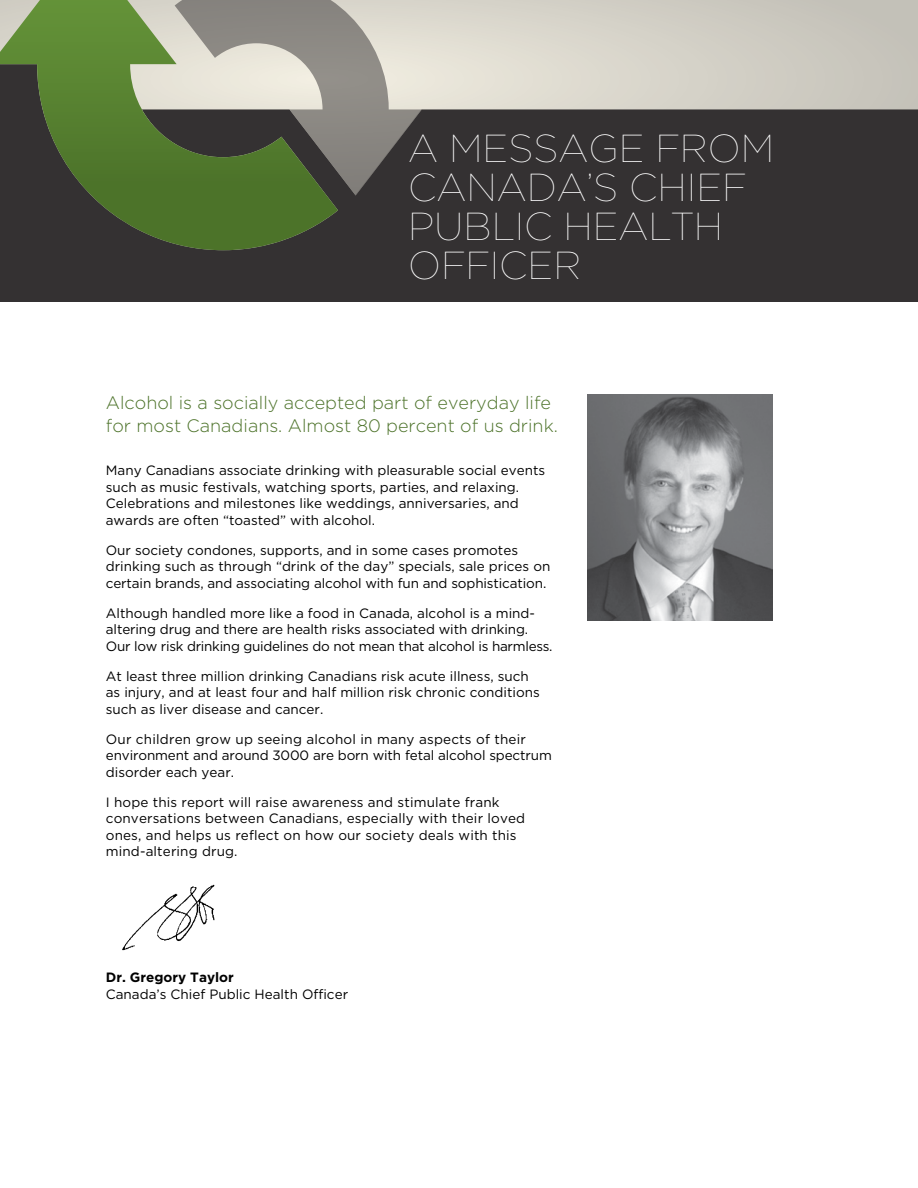
<style>
.page{position:relative;width:918px;height:1188px;background:#fff}
.page>*{position:absolute;margin:0;border:0;box-sizing:border-box;transform-origin:0 0}
.t1{font:100 39px/39px "Gotham HTF";color:#fff}
.t2{font:300 18px/22.5px "Gotham HTF";color:#4c7229}
.t3{font:13.5px/16.5px "Gotham HTF";color:#000}
.t4{font:700 13.5px "Gotham HTF";color:#000}
</style>
<div class="page">
<svg style="left:422px;top:0;width:496px;height:64px;background:#d2cfc5"></svg>
<svg style="left:0;top:64px;width:918px;height:237px;background:#4d4a49"></svg>
<svg style="left:190px;top:250px;width:88px;height:1px"></svg>
<svg style="left:338px;top:0;width:84px;height:195px;background:#98958f"></svg>
<svg style="left:0;top:0;width:338px;height:250px;background:#697954"></svg>
<img style="left:122px;top:884px;width:93px;height:67px">
<img style="left:588px;top:394px;width:185px;height:227px">
<h1 class="t1" style="left:408px;top:129px;width:368px">A MESSAGE FROM<br>CANADA’S CHIEF<br>PUBLIC HEALTH<br>OFFICER</h1>
<h2 class="t2" style="left:106px;top:392px;width:454px">Alcohol is a socially accepted part of everyday life for most Canadians. Almost 80 percent of us drink.</h2>
<p class="t3" style="left:106px;top:462px;width:441px">Many Canadians associate drinking with pleasurable social events such as music festivals, watching sports, parties, and relaxing.<br>Celebrations and milestones like weddings, anniversaries, and awards are often “toasted” with alcohol.</p>
<p class="t3" style="left:106px;top:542px;width:446px">Our society condones, supports, and in some cases promotes drinking such as through “drink of the day” specials, sale prices on certain brands, and associating alcohol with fun and sophistication.</p>
<p class="t3" style="left:106px;top:605px;width:448px">Although handled more like a food in Canada, alcohol is a mind&shy;altering drug and there are health risks associated with drinking.<br>Our low risk drinking guidelines do not mean that alcohol is harmless.</p>
<p class="t3" style="left:106px;top:668px;width:435px">At least three million drinking Canadians risk acute illness, such as injury, and at least four and half million risk chronic conditions such as liver disease and cancer.</p>
<p class="t3" style="left:106px;top:731px;width:448px">Our children grow up seeing alcohol in many aspects of their environment and around 3000 are born with fetal alcohol spectrum disorder each year.</p>
<p class="t3" style="left:106px;top:794px;width:421px">I hope this report will raise awareness and stimulate frank conversations between Canadians, especially with their loved ones, and helps us reflect on how our society deals with this mind-altering drug.</p>
<p class="t4" style="left:106px;top:970px;width:130px">Dr. Gregory Taylor</p>
<p class="t3" style="left:106px;top:986px;width:244px">Canada’s Chief Public Health Officer</p>
</div>
